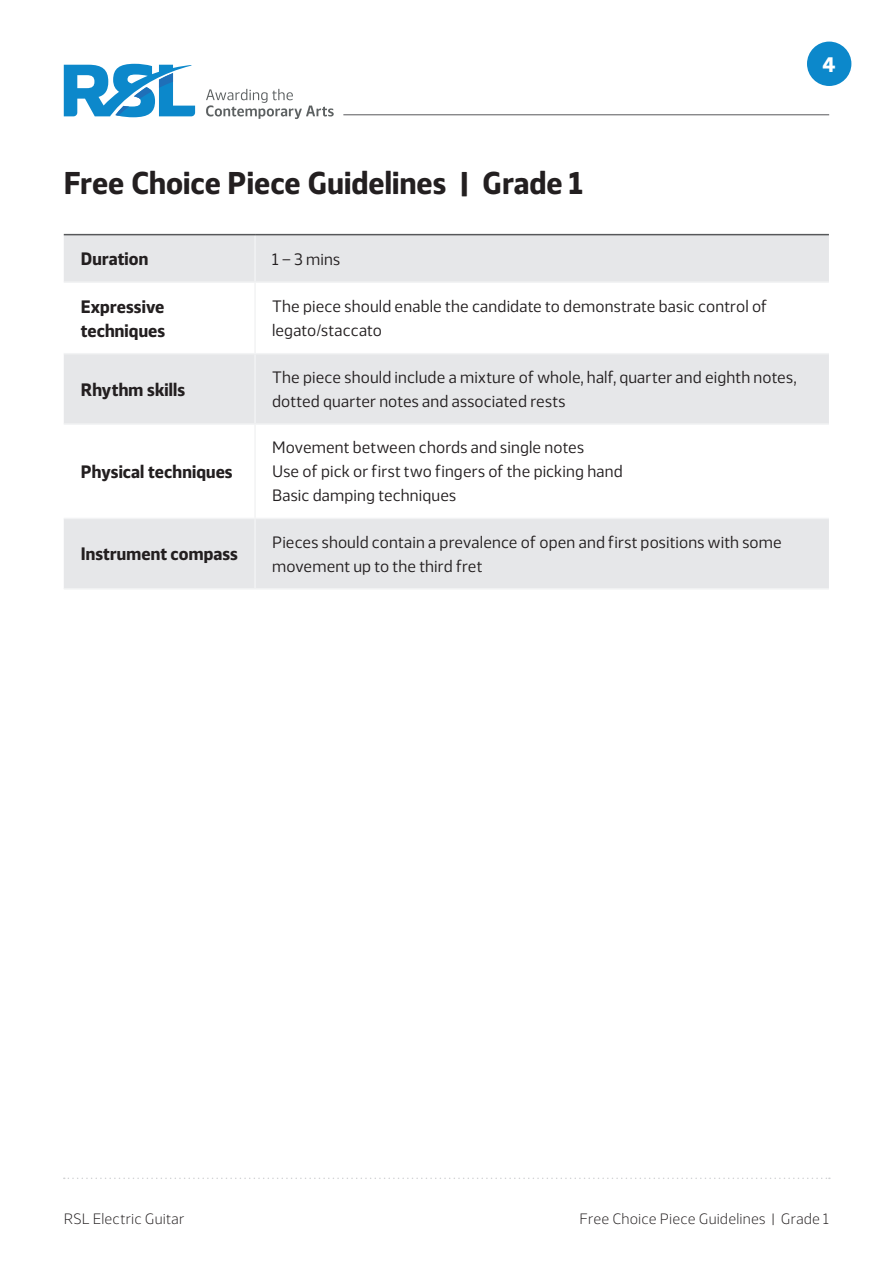
<style>
.page{position:relative;width:893px;height:1263px;background:#fff}
.page>*{position:absolute;margin:0;border:0;box-sizing:border-box;transform-origin:0 0}
.t1{font:700 31.5px "Webnar";letter-spacing:.005em;color:#231f20}
.t2{font:700 21px "Webnar";color:#fff}
.t3{font:700 18px/24px "Webnar";letter-spacing:.005em;color:#231f20}
.t4{font:16.5px/24px "Webnar";letter-spacing:.01em;color:#231f20}
.t5{font:300 15px "Webnar";letter-spacing:.01em;color:#231f20}
</style>
<div class="page">
<svg style="left:64px;top:64px;width:131px;height:53px"></svg>
<svg style="left:206px;top:89px;width:128px;height:30px"></svg>
<hr style="left:343px;top:114px;width:486px;height:1px;background:#57585a">
<svg style="left:64px;top:1177px;width:766px;height:2px"></svg>
<div style="left:807px;top:42px;width:44px;height:44px;background:#0c88cb;border-radius:50%"></div>
<div style="left:64px;top:235px;width:765px;height:46px;background:#e6e7e9"></div>
<svg style="left:64px;top:354px;width:765px;height:234px;fill:#e6e7e9"></svg>
<hr style="left:254px;top:235px;width:2px;height:46px;background:#f2f3f4">
<hr style="left:64px;top:281px;width:191px;height:2px;background:#f2f3f4">
<hr style="left:255px;top:281px;width:574px;height:2px;background:#f2f3f4">
<hr style="left:254px;top:283px;width:2px;height:70px;background:#f2f3f4">
<hr style="left:64px;top:353px;width:191px;height:1px;background:#f2f3f4">
<hr style="left:255px;top:353px;width:574px;height:1px;background:#f2f3f4">
<hr style="left:254px;top:354px;width:2px;height:69px;background:#f2f3f4">
<hr style="left:64px;top:423px;width:191px;height:2px;background:#f2f3f4">
<hr style="left:255px;top:423px;width:574px;height:2px;background:#f2f3f4">
<hr style="left:254px;top:425px;width:2px;height:93px;background:#f2f3f4">
<hr style="left:64px;top:518px;width:191px;height:1px;background:#f2f3f4">
<hr style="left:255px;top:518px;width:574px;height:1px;background:#f2f3f4">
<hr style="left:254px;top:519px;width:2px;height:69px;background:#f2f3f4">
<hr style="left:64px;top:588px;width:191px;height:2px;background:#f2f3f4">
<hr style="left:255px;top:588px;width:574px;height:2px;background:#f2f3f4">
<hr style="left:64px;top:234px;width:191px;height:1px;background:#57585a">
<hr style="left:255px;top:234px;width:574px;height:1px;background:#57585a">
<p class="t2" style="left:823px;top:48px;width:15px">4</p>
<p class="t1" style="left:64px;top:158px;width:521px">Free Choice Piece Guidelines | Grade 1</p>
<p class="t3" style="left:81px;top:246px;width:69px">Duration</p>
<p class="t4" style="left:272px;top:246px;width:69px">1 – 3 mins</p>
<p class="t3" style="left:81px;top:293px;width:86px">Expressive techniques</p>
<p class="t4" style="left:272px;top:293px;width:497px">The piece should enable the candidate to demonstrate basic control of legato/staccato</p>
<p class="t3" style="left:81px;top:376px;width:106px">Rhythm skills</p>
<p class="t4" style="left:272px;top:364px;width:526px">The piece should include a mixture of whole, half, quarter and eighth notes, dotted quarter notes and associated rests</p>
<p class="t3" style="left:81px;top:458px;width:153px">Physical techniques</p>
<p class="t3" style="left:81px;top:541px;width:159px">Instrument compass</p>
<p class="t4" style="left:272px;top:434px;width:314px">Movement between chords and single notes</p>
<p class="t4" style="left:272px;top:458px;width:352px">Use of pick or first two fingers of the picking hand</p>
<p class="t4" style="left:272px;top:482px;width:186px">Basic damping techniques</p>
<p class="t4" style="left:272px;top:529px;width:511px">Pieces should contain a prevalence of open and first positions with some movement up to the third fret</p>
<p class="t5" style="left:64px;top:1207px;width:122px">RSL Electric Guitar</p>
<p class="t5" style="left:579px;top:1207px;width:251px">Free Choice Piece Guidelines | Grade 1</p>
</div>
